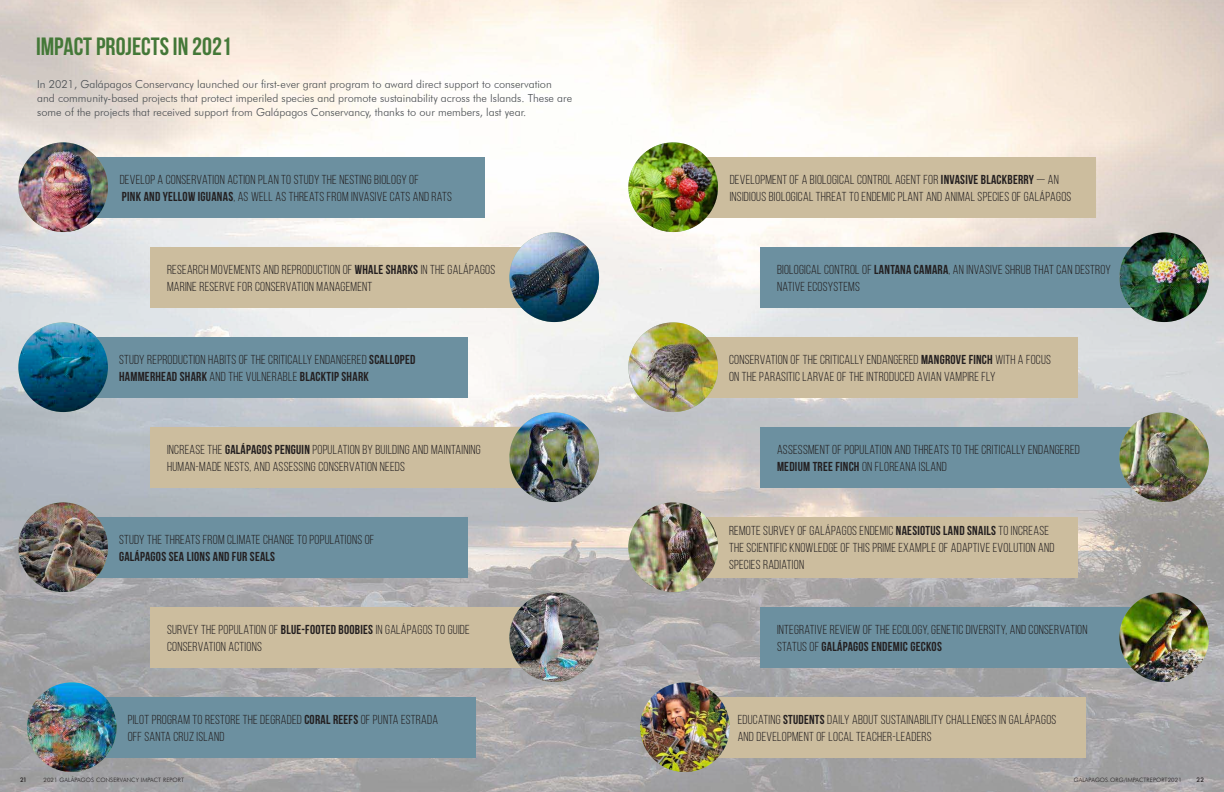
<style>
.page{position:relative;width:1224px;height:792px;background:#fff}
.page>*{position:absolute;margin:0;border:0;box-sizing:border-box;transform-origin:0 0}
.t1{font:700 25px "Bebas Neue";color:#447838}
.t2{font:13px/17px "Bebas Neue";letter-spacing:.02em;color:#231f20}
.t3{font:700 13px "Bebas Neue";letter-spacing:.02em;color:#231f20}
.t4{font:300 11px/14px "Futura BT";color:#494d51}
.t5{font:300 5.9px "Futura BT";letter-spacing:.02em;color:#231f20}
.t6{font:500 5.9px "Futura";color:#231f20}
.s1{font-weight:700}
</style>
<div class="page">
<img style="left:0;top:0;width:1224px;height:792px">
<div style="left:72px;top:697px;width:404px;height:60px;background:#6c90a0"></div>
<div style="left:150px;top:607px;width:404px;height:60px;background:#ccbd9e"></div>
<div style="left:63px;top:517px;width:404px;height:60px;background:#6c90a0"></div>
<div style="left:150px;top:427px;width:404px;height:60px;background:#ccbd9e"></div>
<div style="left:63px;top:337px;width:404px;height:60px;background:#6c90a0"></div>
<div style="left:150px;top:247px;width:404px;height:60px;background:#ccbd9e"></div>
<div style="left:63px;top:157px;width:422px;height:60px;background:#6c90a0"></div>
<img style="left:18px;top:142px;width:90px;height:90px;border-radius:45px">
<img style="left:509px;top:232px;width:90px;height:90px;border-radius:45px">
<img style="left:18px;top:322px;width:90px;height:90px;border-radius:45px">
<img style="left:509px;top:412px;width:90px;height:90px;border-radius:45px">
<img style="left:18px;top:502px;width:90px;height:90px;border-radius:45px">
<img style="left:509px;top:592px;width:90px;height:90px;border-radius:45px">
<img style="left:27px;top:682px;width:90px;height:90px;border-radius:45px">
<div style="left:682px;top:697px;width:404px;height:60px;background:#ccbd9e"></div>
<div style="left:760px;top:607px;width:404px;height:60px;background:#6c90a0"></div>
<div style="left:673px;top:517px;width:404px;height:60px;background:#ccbd9e"></div>
<div style="left:760px;top:427px;width:404px;height:60px;background:#6c90a0"></div>
<div style="left:673px;top:337px;width:404px;height:60px;background:#ccbd9e"></div>
<div style="left:760px;top:247px;width:404px;height:60px;background:#6c90a0"></div>
<div style="left:674px;top:157px;width:422px;height:60px;background:#ccbd9e"></div>
<img style="left:628px;top:142px;width:90px;height:90px;border-radius:45px">
<img style="left:1119px;top:232px;width:90px;height:90px;border-radius:45px">
<img style="left:628px;top:322px;width:90px;height:90px;border-radius:45px">
<img style="left:1119px;top:412px;width:90px;height:90px;border-radius:45px">
<img style="left:628px;top:502px;width:90px;height:90px;border-radius:45px">
<img style="left:1119px;top:592px;width:90px;height:90px;border-radius:45px">
<img style="left:640px;top:682px;width:90px;height:90px;border-radius:45px">
<p class="t1" style="left:36px;top:32px;width:197px">IMPACT PROJECTS IN 2021</p>
<p class="t4" style="left:37px;top:77px;width:536px">In 2021, Galápagos Conservancy launched our first-ever grant program to award direct support to conservation and community-based projects that protect imperiled species and promote sustainability across the Islands. These are some of the projects that received support from Galápagos Conservancy, thanks to our members, last year.</p>
<p class="t2" style="left:120px;top:171px;width:301px">DEVELOP A CONSERVATION ACTION PLAN TO STUDY THE NESTING BIOLOGY OF</p>
<p class="t2" style="left:122px;top:188px;width:332px"><span class="s1">PINK AND YELLOW IGUANAS</span>, AS WELL AS THREATS FROM INVASIVE CATS AND RATS</p>
<p class="t2" style="left:730px;top:171px;width:343px">DEVELOPMENT OF A BIOLOGICAL CONTROL AGENT FOR <span class="s1">INVASIVE BLACKBERRY</span> — AN<br>INSIDIOUS BIOLOGICAL THREAT TO ENDEMIC PLANT AND ANIMAL SPECIES OF GALÁPAGOS</p>
<p class="t2" style="left:167px;top:261px;width:330px">RESEARCH MOVEMENTS AND REPRODUCTION OF <span class="s1">WHALE SHARKS</span> IN THE GALÁPAGOS<br>MARINE RESERVE FOR CONSERVATION MANAGEMENT</p>
<p class="t2" style="left:777px;top:261px;width:335px">BIOLOGICAL CONTROL OF <span class="s1">LANTANA CAMARA</span>, AN INVASIVE SHRUB THAT CAN DESTROY<br>NATIVE ECOSYSTEMS</p>
<p class="t2" style="left:119px;top:351px;width:298px">STUDY REPRODUCTION HABITS OF THE CRITICALLY ENDANGERED <span class="s1">SCALLOPED<br>HAMMERHEAD SHARK</span> AND THE VULNERABLE <span class="s1">BLACKTIP SHARK</span></p>
<p class="t2" style="left:729px;top:351px;width:324px">CONSERVATION OF THE CRITICALLY ENDANGERED <span class="s1">MANGROVE FINCH</span> WITH A FOCUS<br>ON THE PARASITIC LARVAE OF THE INTRODUCED AVIAN VAMPIRE FLY</p>
<p class="t2" style="left:167px;top:441px;width:315px">INCREASE THE <span class="s1">GALÁPAGOS PENGUIN</span> POPULATION BY BUILDING AND MAINTAINING<br>HUMAN-MADE NESTS, AND ASSESSING CONSERVATION NEEDS</p>
<p class="t2" style="left:777px;top:441px;width:304px">ASSESSMENT OF POPULATION AND THREATS TO THE CRITICALLY ENDANGERED</p>
<p class="t2" style="left:777px;top:458px;width:171px"><span class="s1">MEDIUM TREE FINCH</span> ON FLOREANA ISLAND</p>
<p class="t2" style="left:119px;top:531px;width:257px">STUDY THE THREATS FROM CLIMATE CHANGE TO POPULATIONS OF</p>
<p class="t3" style="left:119px;top:549px;width:158px">GALÁPAGOS SEA LIONS AND FUR SEALS</p>
<p class="t2" style="left:729px;top:522px;width:327px">REMOTE SURVEY OF GALÁPAGOS ENDEMIC <span class="s1">NAESIOTUS LAND SNAILS</span> TO INCREASE<br>THE SCIENTIFIC KNOWLEDGE OF THIS PRIME EXAMPLE OF ADAPTIVE EVOLUTION AND<br>SPECIES RADIATION</p>
<p class="t2" style="left:167px;top:621px;width:304px">SURVEY THE POPULATION OF <span class="s1">BLUE-FOOTED BOOBIES</span> IN GALÁPAGOS TO GUIDE</p>
<p class="t2" style="left:167px;top:638px;width:96px">CONSERVATION ACTIONS</p>
<p class="t2" style="left:777px;top:621px;width:312px">INTEGRATIVE REVIEW OF THE ECOLOGY, GENETIC DIVERSITY, AND CONSERVATION<br>STATUS OF <span class="s1">GALÁPAGOS ENDEMIC GECKOS</span></p>
<p class="t2" style="left:128px;top:711px;width:312px">PILOT PROGRAM TO RESTORE THE DEGRADED <span class="s1">CORAL REEFS</span> OF PUNTA ESTRADA</p>
<p class="t2" style="left:128px;top:728px;width:98px">OFF SANTA CRUZ ISLAND</p>
<p class="t2" style="left:738px;top:711px;width:320px">EDUCATING <span class="s1">STUDENTS</span> DAILY ABOUT SUSTAINABILITY CHALLENGES IN GALÁPAGOS</p>
<p class="t2" style="left:738px;top:728px;width:196px">AND DEVELOPMENT OF LOCAL TEACHER-LEADERS</p>
<p class="t6" style="left:20px;top:776px;width:8px">21</p>
<p class="t5" style="left:44px;top:776px;width:142px">2021 GALÁPAGOS CONSERVANCY IMPACT REPORT</p>
<p class="t5" style="left:1074px;top:776px;width:109px">GALAPAGOS.ORG/IMPACTREPORT2021</p>
<p class="t6" style="left:1197px;top:776px;width:9px">22</p>
</div>
